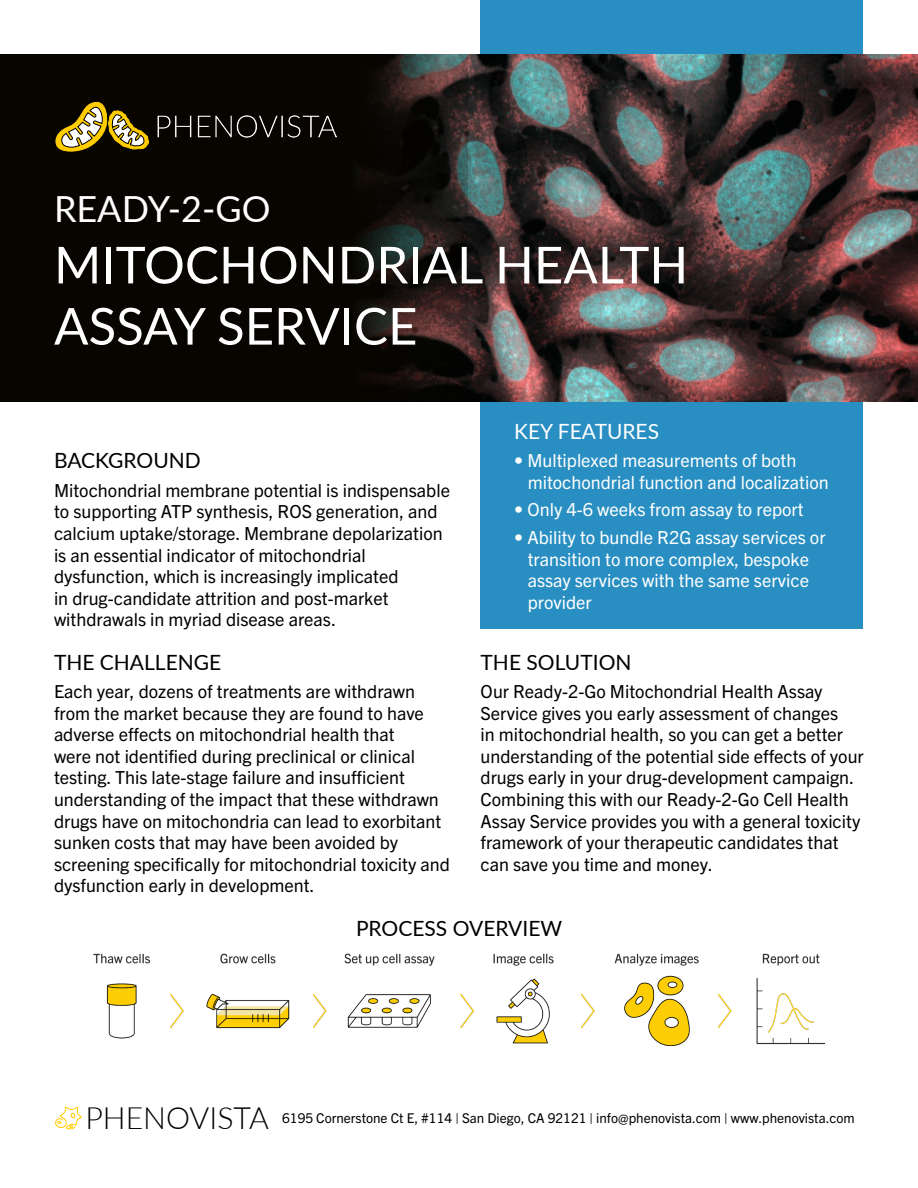
<style>
.page{position:relative;width:918px;height:1188px;background:#fff}
.page>*{position:absolute;margin:0;border:0;box-sizing:border-box;transform-origin:0 0}
.t1{font:51px "Lato";color:#fff}
.t2{font:36px "Lato";color:#fff}
.t3{font:300 30.75px "Lato";color:#000}
.t4{font:21px "Lato";color:#000}
.t5{font:21px "Lato";color:#fff}
.t6{font:18px/21.6px "Trade Gothic Next";color:#000}
.t7{font:18px/21.6px "Trade Gothic Next";color:#fff;text-align:justify}
.t8{font:13.5px "Trade Gothic Next";color:#000}
</style>
<div class="page">
<div style="left:481px;top:0;width:382px;height:629px;background:#298fc2"></div>
<img style="left:468px;top:54px;width:450px;height:348px">
<div style="left:0;top:54px;width:468px;height:348px;background:#080500"></div>
<img style="left:93px;top:953px;width:732px;height:93px">
<svg style="left:55px;top:1106px;width:27px;height:24px"></svg>
<img style="left:157px;top:116px;width:180px;height:21px">
<svg style="left:55px;top:101px;width:94px;height:51px"></svg>
<p class="t2" style="left:54px;top:183px;width:218px">READY-2-GO</p>
<p class="t1" style="left:54px;top:228px;width:636px">MITOCHONDRIAL HEALTH</p>
<p class="t1" style="left:54px;top:290px;width:365px">ASSAY SERVICE</p>
<p class="t4" style="left:54px;top:446px;width:148px">BACKGROUND</p>
<p class="t6" style="left:54px;top:479px;width:398px">Mitochondrial membrane potential is indispensable to supporting ATP synthesis, ROS generation, and calcium uptake/storage. Membrane depolarization is an essential indicator of mitochondrial dysfunction, which is increasingly implicated<br>in drug-candidate attrition and post-market withdrawals in myriad disease areas.</p>
<p class="t4" style="left:54px;top:647px;width:169px">THE CHALLENGE</p>
<p class="t6" style="left:54px;top:680px;width:397px">Each year, dozens of treatments are withdrawn from the market because they are found to have adverse effects on mitochondrial health that<br>were not identified during preclinical or clinical testing. This late-stage failure and insufficient understanding of the impact that these withdrawn drugs have on mitochondria can lead to exorbitant sunken costs that may have been avoided by screening specifically for mitochondrial toxicity and dysfunction early in development.</p>
<p class="t5" style="left:514px;top:416px;width:146px">KEY FEATURES</p>
<p class="t7" style="left:514px;top:449px;width:284px">• Multiplexed measurements of both</p>
<p class="t7" style="left:528px;top:471px;width:302px">mitochondrial function and localization</p>
<p class="t7" style="left:514px;top:499px;width:291px">• Only 4-6 weeks from assay to report</p>
<p class="t7" style="left:514px;top:526px;width:313px">• Ability to bundle R2G assay services or</p>
<p class="t7" style="left:528px;top:548px;width:283px">transition to more complex, bespoke assay services with the same service provider</p>
<p class="t4" style="left:481px;top:647px;width:152px">THE SOLUTION</p>
<p class="t6" style="left:481px;top:680px;width:385px">Our Ready-2-Go Mitochondrial Health Assay Service gives you early assessment of changes<br>in mitochondrial health, so you can get a better understanding of the potential side effects of your drugs early in your drug-development campaign.<br>Combining this with our Ready-2-Go Cell Health Assay Service provides you with a general toxicity framework of your therapeutic candidates that can save you time and money.</p>
<p class="t4" style="left:356px;top:913px;width:208px">PROCESS OVERVIEW</p>
<p class="t3" style="left:85px;top:1096px;width:185px">PHENOVISTA</p>
<p class="t8" style="left:282px;top:1110px;width:574px">6195 Cornerstone Ct E, #114 | San Diego, CA 92121 | info@phenovista.com | www.phenovista.com</p>
</div>
